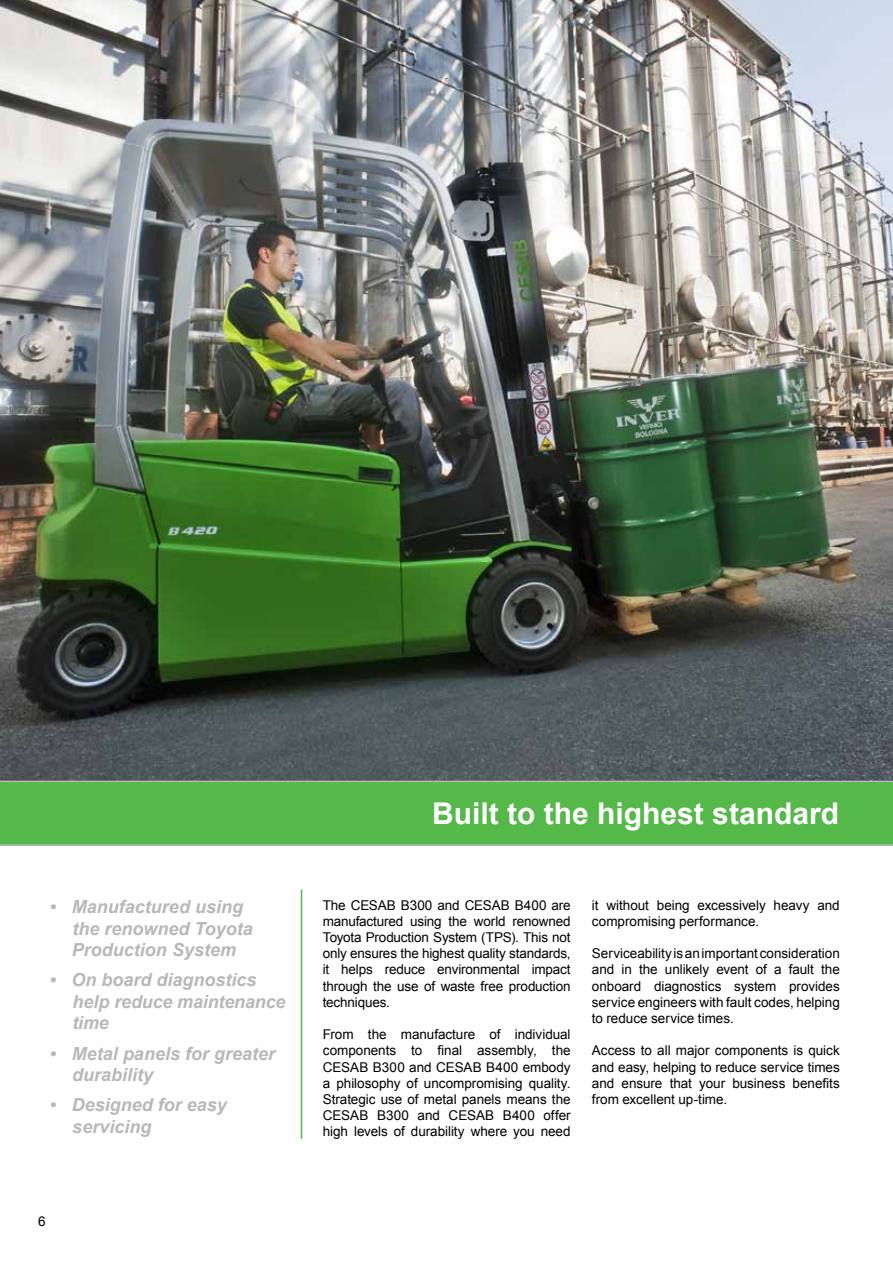
<style>
.page{position:relative;width:893px;height:1263px;background:#fff}
.page>*{position:absolute;margin:0;border:0;box-sizing:border-box;transform-origin:0 0}
.t1{font:700 30px "Arial";color:#fff}
.t2{font:italic 700 18px/21.6px "Arial";color:#b6b8ba}
.t3{font:13.5px/16.2px "Arial";letter-spacing:-.005em;color:#000;text-align:justify}
</style>
<div class="page">
<img style="left:0;top:0;width:893px;height:597px">
<hr style="left:301px;top:889px;width:1px;height:250px;background:#54b948">
<div style="left:0;top:781px;width:893px;height:64px;background:#54b948"></div>
<hr style="left:0;top:844px;width:893px;height:2px;background:#b6b8ba">
<svg style="left:0;top:597px;width:893px;height:186px"></svg>
<h2 class="t2" style="left:72px;top:896px;width:182px;text-indent:-22px">• Manufactured using the renowned Toyota<br>Production System</h2>
<h2 class="t2" style="left:72px;top:970px;width:215px;text-indent:-23px">• On board diagnostics help reduce maintenance time</h2>
<h2 class="t2" style="left:72px;top:1043px;width:204px;text-indent:-23px">• Metal panels for greater durability</h2>
<h2 class="t2" style="left:72px;top:1095px;width:156px;text-indent:-23px">• Designed for easy servicing</h2>
<p class="t3" style="left:38px;top:1213px;width:9px">6</p>
<h1 class="t1" style="left:432px;top:794px;width:408px">Built to the highest standard</h1>
<p class="t3" style="left:323px;top:897px;width:249px">The CESAB B300 and CESAB B400 are manufactured using the world renowned Toyota Production System (TPS). This not only ensures the highest quality standards, it helps reduce environmental impact through the use of waste free production techniques.</p>
<p class="t3" style="left:323px;top:1026px;width:249px">From the manufacture of individual components to final assembly, the CESAB B300 and CESAB B400 embody a philosophy of uncompromising quality.<br>Strategic use of metal panels means the CESAB B300 and CESAB B400 offer high levels of durability where you need</p>
<p class="t3" style="left:592px;top:897px;width:249px">it without being excessively heavy and compromising performance.</p>
<p class="t3" style="left:592px;top:945px;width:249px">Serviceability is an important consideration and in the unlikely event of a fault the onboard diagnostics system provides service engineers with fault codes, helping to reduce service times.</p>
<p class="t3" style="left:592px;top:1043px;width:249px">Access to all major components is quick and easy, helping to reduce service times and ensure that your business benefits from excellent up-time.</p>
</div>
